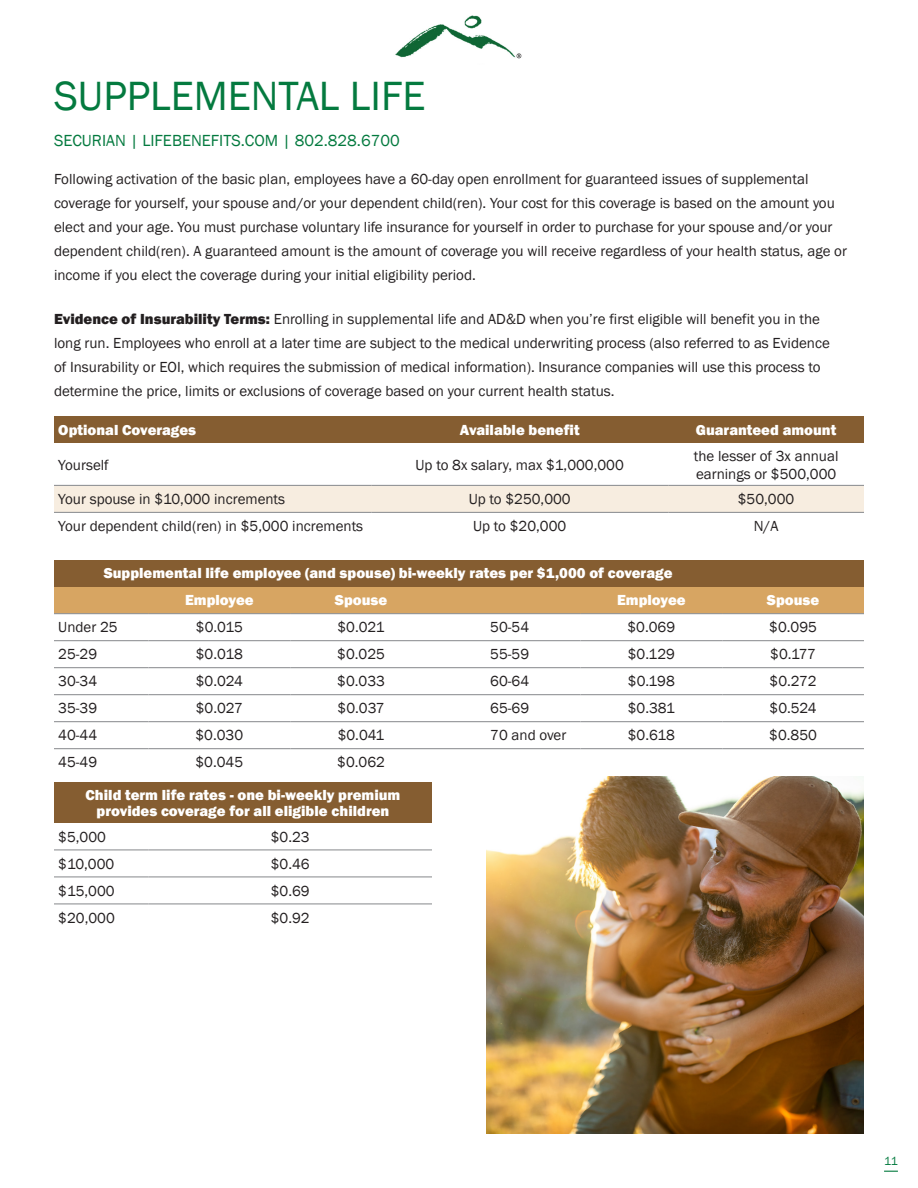
<style>
.page{position:relative;width:918px;height:1188px;background:#fff}
.page>*{position:absolute;margin:0;border:0;box-sizing:border-box;transform-origin:0 0}
.t1{font:42px "Franklin Gothic";color:#047a3f}
.t2{font:16.5px "Franklin Gothic";color:#047a3f}
.t3{font:15px/24px "Franklin Gothic";color:#231f20}
.t4{font:800 15px/27px "Franklin Gothic";color:#fff}
.t5{font:12px "Franklin Gothic";color:#047a3f}
.s1{font-weight:800}
</style>
<div class="page">
<svg style="left:884px;top:1171px;width:14px;height:1px"></svg>
<img style="left:395px;top:15px;width:127px;height:44px">
<hr style="left:54px;top:903px;width:94px;height:1px;background:#939598">
<hr style="left:148px;top:903px;width:284px;height:1px;background:#939598">
<hr style="left:54px;top:876px;width:94px;height:1px;background:#939598">
<hr style="left:148px;top:876px;width:284px;height:1px;background:#939598">
<hr style="left:54px;top:849px;width:94px;height:1px;background:#939598">
<hr style="left:148px;top:849px;width:284px;height:1px;background:#939598">
<hr style="left:54px;top:748px;width:94px;height:1px;background:#939598">
<hr style="left:148px;top:748px;width:142px;height:1px;background:#939598">
<hr style="left:290px;top:748px;width:142px;height:1px;background:#939598">
<hr style="left:432px;top:748px;width:54px;height:1px;background:#939598">
<hr style="left:486px;top:748px;width:94px;height:1px;background:#939598">
<hr style="left:580px;top:748px;width:142px;height:1px;background:#939598">
<hr style="left:722px;top:748px;width:142px;height:1px;background:#939598">
<hr style="left:54px;top:721px;width:94px;height:1px;background:#939598">
<hr style="left:148px;top:721px;width:142px;height:1px;background:#939598">
<hr style="left:290px;top:721px;width:142px;height:1px;background:#939598">
<hr style="left:432px;top:721px;width:54px;height:1px;background:#939598">
<hr style="left:486px;top:721px;width:94px;height:1px;background:#939598">
<hr style="left:580px;top:721px;width:142px;height:1px;background:#939598">
<hr style="left:722px;top:721px;width:142px;height:1px;background:#939598">
<hr style="left:54px;top:694px;width:94px;height:1px;background:#939598">
<hr style="left:148px;top:694px;width:142px;height:1px;background:#939598">
<hr style="left:290px;top:694px;width:142px;height:1px;background:#939598">
<hr style="left:432px;top:694px;width:54px;height:1px;background:#939598">
<hr style="left:486px;top:694px;width:94px;height:1px;background:#939598">
<hr style="left:580px;top:694px;width:142px;height:1px;background:#939598">
<hr style="left:722px;top:694px;width:142px;height:1px;background:#939598">
<hr style="left:54px;top:667px;width:94px;height:1px;background:#939598">
<hr style="left:148px;top:667px;width:142px;height:1px;background:#939598">
<hr style="left:290px;top:667px;width:142px;height:1px;background:#939598">
<hr style="left:432px;top:667px;width:54px;height:1px;background:#939598">
<hr style="left:486px;top:667px;width:94px;height:1px;background:#939598">
<hr style="left:580px;top:667px;width:142px;height:1px;background:#939598">
<hr style="left:722px;top:667px;width:142px;height:1px;background:#939598">
<hr style="left:54px;top:640px;width:94px;height:1px;background:#939598">
<hr style="left:148px;top:640px;width:142px;height:1px;background:#939598">
<hr style="left:290px;top:640px;width:142px;height:1px;background:#939598">
<hr style="left:432px;top:640px;width:54px;height:1px;background:#939598">
<hr style="left:486px;top:640px;width:94px;height:1px;background:#939598">
<hr style="left:580px;top:640px;width:142px;height:1px;background:#939598">
<hr style="left:722px;top:640px;width:142px;height:1px;background:#939598">
<div style="left:54px;top:416px;width:317px;height:27px;background:#855d31"></div>
<div style="left:371px;top:416px;width:297px;height:27px;background:#855d31"></div>
<div style="left:668px;top:416px;width:196px;height:27px;background:#855d31"></div>
<div style="left:54px;top:485px;width:317px;height:27px;background:#f7ede0"></div>
<div style="left:371px;top:485px;width:297px;height:27px;background:#f7ede0"></div>
<div style="left:668px;top:485px;width:196px;height:27px;background:#f7ede0"></div>
<hr style="left:54px;top:485px;width:317px;height:1px;background:#939598">
<hr style="left:371px;top:485px;width:297px;height:1px;background:#939598">
<hr style="left:668px;top:485px;width:196px;height:1px;background:#939598">
<hr style="left:54px;top:512px;width:317px;height:1px;background:#939598">
<hr style="left:371px;top:512px;width:297px;height:1px;background:#939598">
<hr style="left:668px;top:512px;width:196px;height:1px;background:#939598">
<div style="left:54px;top:560px;width:668px;height:27px;background:#855d31"></div>
<div style="left:722px;top:560px;width:142px;height:27px;background:#855d31"></div>
<div style="left:54px;top:587px;width:94px;height:27px;background:#d7a562"></div>
<div style="left:148px;top:587px;width:142px;height:27px;background:#d7a562"></div>
<div style="left:290px;top:587px;width:142px;height:27px;background:#d7a562"></div>
<div style="left:432px;top:587px;width:54px;height:27px;background:#d7a562"></div>
<div style="left:486px;top:587px;width:94px;height:27px;background:#d7a562"></div>
<div style="left:580px;top:587px;width:142px;height:27px;background:#d7a562"></div>
<div style="left:722px;top:587px;width:142px;height:27px;background:#d7a562"></div>
<hr style="left:54px;top:613px;width:94px;height:1px;background:#939598">
<hr style="left:148px;top:613px;width:142px;height:1px;background:#939598">
<hr style="left:290px;top:613px;width:142px;height:1px;background:#939598">
<hr style="left:432px;top:613px;width:54px;height:1px;background:#939598">
<hr style="left:486px;top:613px;width:94px;height:1px;background:#939598">
<hr style="left:580px;top:613px;width:142px;height:1px;background:#939598">
<hr style="left:722px;top:613px;width:142px;height:1px;background:#939598">
<div style="left:54px;top:782px;width:378px;height:41px;background:#855d31"></div>
<img style="left:486px;top:777px;width:378px;height:357px">
<h1 class="t1" style="left:54px;top:70px;width:373px">SUPPLEMENTAL LIFE</h1>
<p class="t2" style="left:54px;top:131px;width:347px">SECURIAN | LIFEBENEFITS.COM | 802.828.6700</p>
<p class="t3" style="left:54px;top:167px;width:795px">Following activation of the basic plan, employees have a 60-day open enrollment for guaranteed issues of supplemental coverage for yourself, your spouse and/or your dependent child(ren). Your cost for this coverage is based on the amount you elect and your age. You must purchase voluntary life insurance for yourself in order to purchase for your spouse and/or your dependent child(ren). A guaranteed amount is the amount of coverage you will receive regardless of your health status, age or income if you elect the coverage during your initial eligibility period.</p>
<p class="t3" style="left:54px;top:307px;width:777px"><span class="s1">Evidence of Insurability Terms:</span> Enrolling in supplemental life and AD&amp;D when you’re first eligible will benefit you in the long run. Employees who enroll at a later time are subject to the medical underwriting process (also referred to as Evidence of Insurability or EOI, which requires the submission of medical information). Insurance companies will use this process to determine the price, limits or exclusions of coverage based on your current health status.</p>
<p class="t4" style="left:58px;top:417px;width:139px">Optional Coverages</p>
<p class="t4" style="left:460px;top:417px;width:121px">Available benefit</p>
<p class="t4" style="left:696px;top:417px;width:142px">Guaranteed amount</p>
<p class="t3" style="left:694px;top:444px;width:146px">the lesser of 3x annual</p>
<p class="t3" style="left:58px;top:453px;width:52px">Yourself</p>
<p class="t3" style="left:416px;top:453px;width:210px">Up to 8x salary, max $1,000,000</p>
<p class="t3" style="left:696px;top:462px;width:142px">earnings or $500,000</p>
<p class="t3" style="left:58px;top:487px;width:228px">Your spouse in $10,000 increments</p>
<p class="t3" style="left:469px;top:487px;width:103px">Up to $250,000</p>
<p class="t3" style="left:738px;top:487px;width:58px">$50,000</p>
<p class="t3" style="left:58px;top:514px;width:306px">Your dependent child(ren) in $5,000 increments</p>
<p class="t3" style="left:473px;top:514px;width:95px">Up to $20,000</p>
<p class="t3" style="left:754px;top:514px;width:26px">N/A</p>
<p class="t4" style="left:185px;top:560px;width:489px;text-indent:-81px">Supplemental life employee (and spouse) bi-weekly rates per $1,000 of coverage<br>Employee</p>
<p class="t4" style="left:335px;top:587px;width:54px">Spouse</p>
<p class="t4" style="left:617px;top:587px;width:70px">Employee</p>
<p class="t4" style="left:767px;top:587px;width:54px">Spouse</p>
<p class="t3" style="left:58px;top:616px;width:61px">Under 25</p>
<p class="t3" style="left:196px;top:616px;width:48px">$0.015</p>
<p class="t3" style="left:338px;top:616px;width:49px">$0.021</p>
<p class="t3" style="left:490px;top:616px;width:40px">50-54</p>
<p class="t3" style="left:628px;top:616px;width:49px">$0.069</p>
<p class="t3" style="left:769px;top:616px;width:49px">$0.095</p>
<p class="t3" style="left:58px;top:643px;width:40px">25-29</p>
<p class="t3" style="left:196px;top:643px;width:49px">$0.018</p>
<p class="t3" style="left:337px;top:643px;width:49px">$0.025</p>
<p class="t3" style="left:490px;top:643px;width:40px">55-59</p>
<p class="t3" style="left:628px;top:643px;width:49px">$0.129</p>
<p class="t3" style="left:770px;top:643px;width:47px">$0.177</p>
<p class="t3" style="left:58px;top:670px;width:40px">30-34</p>
<p class="t3" style="left:196px;top:670px;width:49px">$0.024</p>
<p class="t3" style="left:337px;top:670px;width:49px">$0.033</p>
<p class="t3" style="left:490px;top:670px;width:41px">60-64</p>
<p class="t3" style="left:628px;top:670px;width:48px">$0.198</p>
<p class="t3" style="left:770px;top:670px;width:49px">$0.272</p>
<p class="t3" style="left:58px;top:697px;width:40px">35-39</p>
<p class="t3" style="left:196px;top:697px;width:49px">$0.027</p>
<p class="t3" style="left:338px;top:697px;width:48px">$0.037</p>
<p class="t3" style="left:490px;top:697px;width:40px">65-69</p>
<p class="t3" style="left:628px;top:697px;width:49px">$0.381</p>
<p class="t3" style="left:770px;top:697px;width:49px">$0.524</p>
<p class="t3" style="left:58px;top:724px;width:41px">40-44</p>
<p class="t3" style="left:195px;top:724px;width:49px">$0.030</p>
<p class="t3" style="left:338px;top:724px;width:48px">$0.041</p>
<p class="t3" style="left:490px;top:724px;width:78px">70 and over</p>
<p class="t3" style="left:628px;top:724px;width:49px">$0.618</p>
<p class="t3" style="left:769px;top:724px;width:49px">$0.850</p>
<p class="t3" style="left:58px;top:751px;width:40px">45-49</p>
<p class="t3" style="left:195px;top:751px;width:49px">$0.045</p>
<p class="t3" style="left:337px;top:751px;width:49px">$0.062</p>
<p class="t4" style="left:86px;top:786px;width:316px;line-height:16.5px;text-align:center">Child term life rates - one bi-weekly premium provides coverage for all eligible children</p>
<p class="t3" style="left:58px;top:825px;width:49px">$5,000</p>
<p class="t3" style="left:271px;top:825px;width:40px">$0.23</p>
<p class="t3" style="left:58px;top:852px;width:58px">$10,000</p>
<p class="t3" style="left:271px;top:852px;width:40px">$0.46</p>
<p class="t3" style="left:58px;top:879px;width:58px">$15,000</p>
<p class="t3" style="left:271px;top:879px;width:40px">$0.69</p>
<p class="t3" style="left:58px;top:906px;width:58px">$20,000</p>
<p class="t3" style="left:271px;top:906px;width:40px">$0.92</p>
<p class="t5" style="left:884px;top:1154px;width:15px">11</p>
</div>
